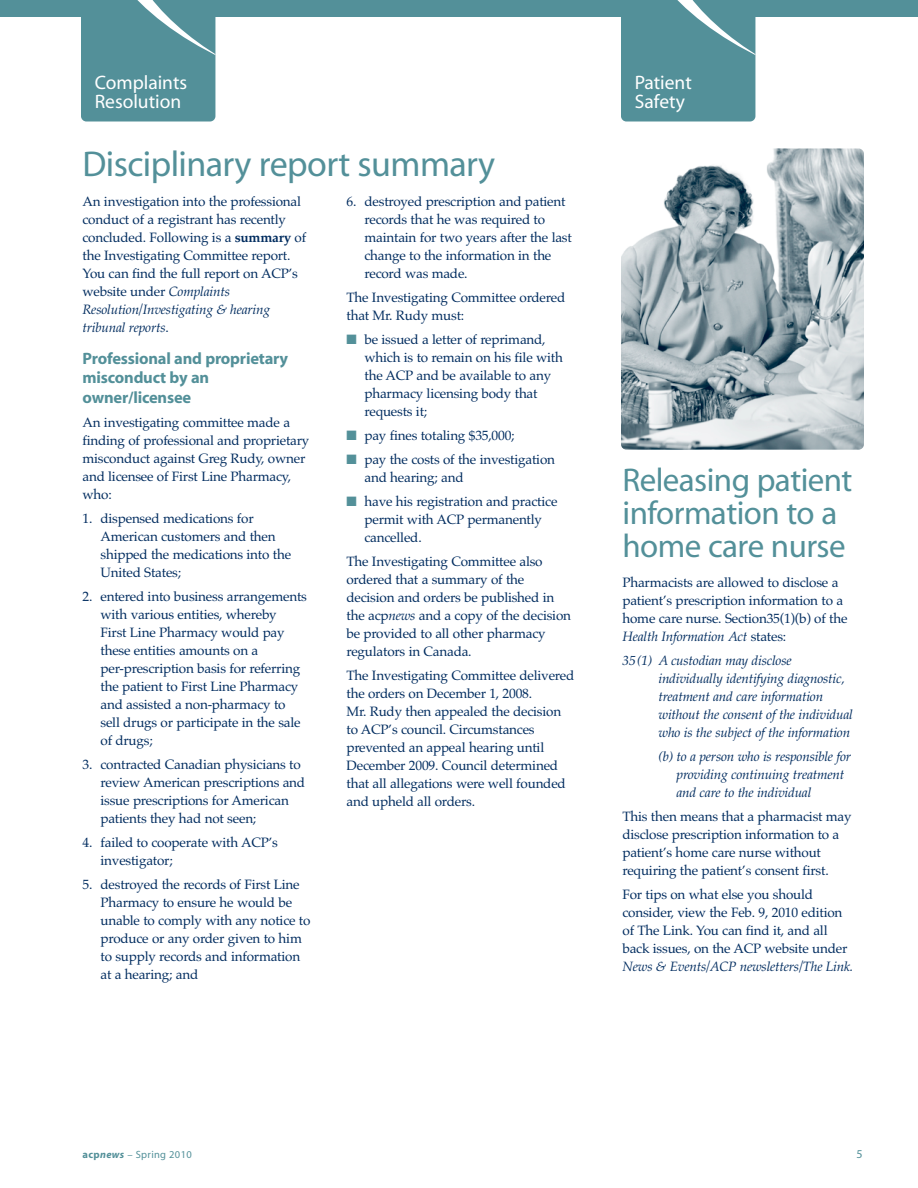
<style>
.page{position:relative;width:918px;height:1188px;background:#fff}
.page>*{position:absolute;margin:0;border:0;box-sizing:border-box;transform-origin:0 0}
.t1{font:36px "Myriad";letter-spacing:-.015em;color:#539099}
.t2{font:33px/33px "Myriad";letter-spacing:-.015em;color:#539099}
.t3{font:19.5px/19.5px "Myriad";color:#fff}
.t4{font:700 16.5px/19.5px "Myriad";letter-spacing:-.01em;color:#539099}
.t5{font:13.5px/18px "Palatino";letter-spacing:-.015em;color:#002c5f}
.t6{font:italic 13.5px/18px "Palatino";letter-spacing:-.015em;color:#002c5f}
.t7{font:12px "Myriad";color:#539099}
.t8{font:10.5px "Myriad";letter-spacing:.03em;color:#539099}
.s1{font-weight:700}
.s2{font-style:italic}
.s3{color:#539099}
.s4{font-weight:700;font-style:italic}
</style>
<div class="page">
<div style="left:0;top:0;width:918px;height:17px;background:#539099"></div>
<div style="left:621px;top:0;width:134px;height:122px;background:#539099"></div>
<div style="left:81px;top:0;width:134px;height:122px;background:#539099"></div>
<img style="left:621px;top:148px;width:243px;height:302px;border-radius:5px">
<h3 class="t3" style="left:95px;top:74px;width:94px">Complaints<br>Resolution</h3>
<h1 class="t1" style="left:82px;top:150px;width:414px">Disciplinary report summary</h1>
<p class="t5" style="left:82px;top:194px;width:225px">An investigation into the professional conduct of a registrant has recently concluded. Following is a <span class="s1">summary</span> of the Investigating Committee report.<br>You can find the full report on ACP’s website under <span class="s2">Complaints Resolution/Investigating &amp; hearing tribunal reports</span>.</p>
<p class="t4" style="left:82px;top:350px;width:207px">Professional and proprietary misconduct by an owner/licensee</p>
<p class="t5" style="left:82px;top:415px;width:228px">An investigating committee made a finding of professional and proprietary misconduct against Greg Rudy, owner and licensee of First Line Pharmacy, who:</p>
<p class="t5" style="left:101px;top:511px;width:192px;text-indent:-18px">1. dispensed medications for<br>American customers and then shipped the medications into the<br>United States;</p>
<p class="t5" style="left:101px;top:589px;width:208px;text-indent:-18px">2. entered into business arrangements with various entities, whereby<br>First Line Pharmacy would pay these entities amounts on a per-prescription basis for referring the patient to First Line Pharmacy and assisted a non-pharmacy to sell drugs or participate in the sale of drugs;</p>
<p class="t5" style="left:101px;top:757px;width:206px;text-indent:-18px">3. contracted Canadian physicians to review American prescriptions and issue prescriptions for American patients they had not seen;</p>
<p class="t5" style="left:101px;top:835px;width:179px;text-indent:-18px">4. failed to cooperate with ACP’s investigator;</p>
<p class="t5" style="left:101px;top:877px;width:211px;text-indent:-18px">5. destroyed the records of First Line<br>Pharmacy to ensure he would be unable to comply with any notice to produce or any order given to him to supply records and information at a hearing; and</p>
<p class="t5" style="left:365px;top:194px;width:209px;text-indent:-18px">6. destroyed prescription and patient records that he was required to maintain for two years after the last change to the information in the record was made.</p>
<p class="t5" style="left:346px;top:290px;width:220px">The Investigating Committee ordered that Mr. Rudy must:</p>
<p class="t5" style="left:365px;top:332px;width:200px;text-indent:-18px"><span class="s3">■</span> be issued a letter of reprimand, which is to remain on his file with the ACP and be available to any pharmacy licensing body that requests it;</p>
<p class="t5" style="left:347px;top:428px;width:170px"><span class="s3">■</span> pay fines totaling $35,000;</p>
<p class="t5" style="left:365px;top:452px;width:192px;text-indent:-18px"><span class="s3">■</span> pay the costs of the investigation and hearing; and</p>
<p class="t5" style="left:365px;top:494px;width:194px;text-indent:-18px"><span class="s3">■</span> have his registration and practice permit with ACP permanently cancelled.</p>
<p class="t5" style="left:346px;top:554px;width:226px">The Investigating Committee also ordered that a summary of the decision and orders be published in the acp<span class="s2">news</span> and a copy of the decision be provided to all other pharmacy regulators in Canada.</p>
<p class="t5" style="left:346px;top:668px;width:229px">The Investigating Committee delivered the orders on December 1, 2008.<br>Mr. Rudy then appealed the decision to ACP’s council. Circumstances prevented an appeal hearing until December 2009. Council determined that all allegations were well founded and upheld all orders.</p>
<h3 class="t3" style="left:635px;top:74px;width:59px">Patient<br>Safety</h3>
<h2 class="t2" style="left:622px;top:466px;width:232px">Releasing patient information to a home care nurse</h2>
<p class="t5" style="left:622px;top:575px;width:227px">Pharmacists are allowed to disclose a patient’s prescription information to a home care nurse. Section35(1)(b) of the <span class="s2">Health Information Act</span> states:</p>
<p class="t6" style="left:658px;top:653px;width:196px;text-indent:-36px">35(1) A custodian may disclose individually identifying diagnostic, treatment and care information without the consent of the individual who is the subject of the information</p>
<p class="t6" style="left:676px;top:749px;width:176px;text-indent:-18px">(b) to a person who is responsible for providing continuing treatment and care to the individual</p>
<p class="t5" style="left:622px;top:809px;width:231px">This then means that a pharmacist may disclose prescription information to a patient’s home care nurse without requiring the patient’s consent first.</p>
<p class="t5" style="left:622px;top:887px;width:226px">For tips on what else you should consider, view the Feb. 9, 2010 edition of The Link. You can find it, and all back issues, on the ACP website under</p>
<p class="t6" style="left:622px;top:959px;width:232px">News &amp; Events/ACP newsletters/The Link.</p>
<p class="t8" style="left:82px;top:1150px;width:111px"><span class="s1">acp</span><span class="s4">news</span> – Spring 2010</p>
<p class="t7" style="left:856px;top:1149px;width:8px">5</p>
</div>
